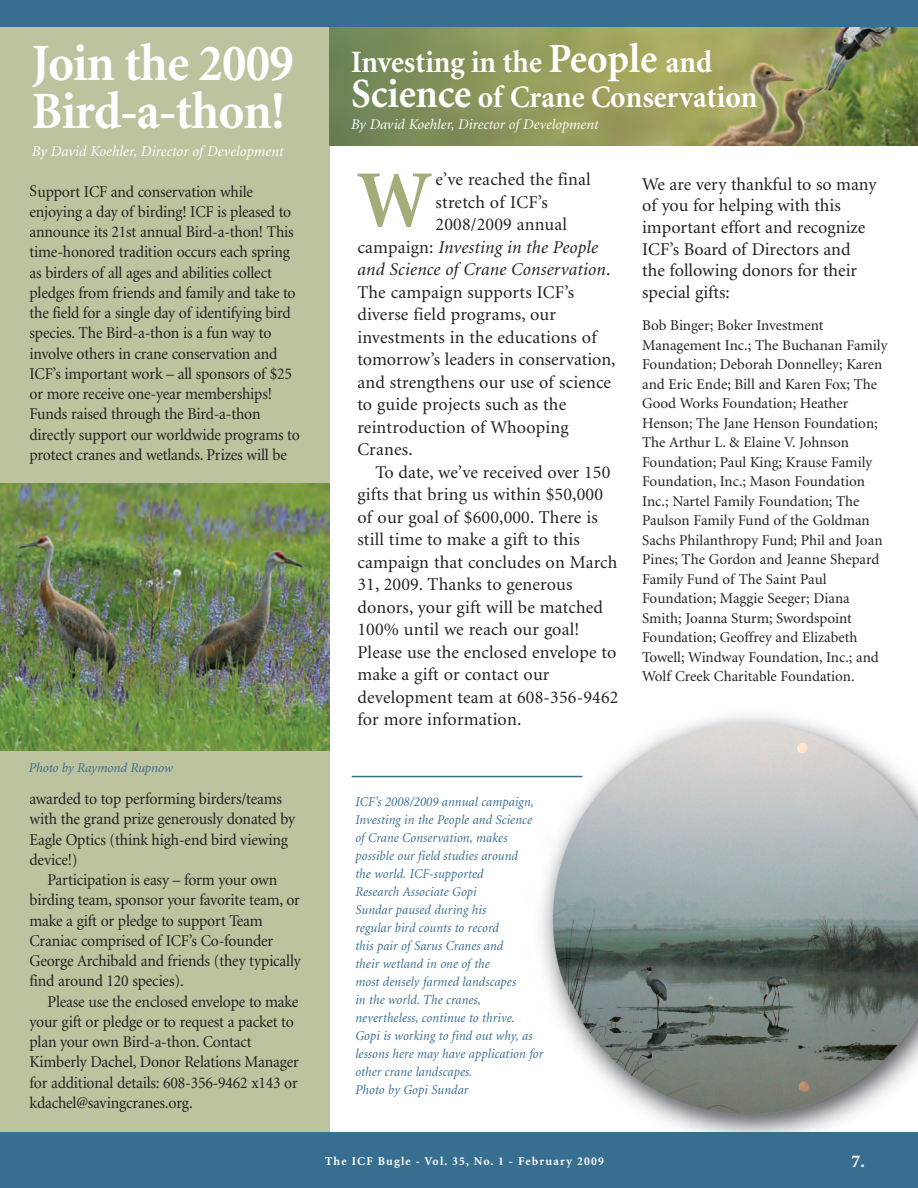
<style>
.page{position:relative;width:918px;height:1188px;background:#fff}
.page>*{position:absolute;margin:0;border:0;box-sizing:border-box;transform-origin:0 0}
.t1{font:700 81.3px "Minion";color:#a4ad7a;scale:.95 1}
.t2{font:700 52.5px/48px "Minion";letter-spacing:-.015em;color:#fff;scale:.95 1}
.t3{font:700 31.05px/35px "Minion";color:#fff;scale:.95 1}
.t4{font:18px/21.6px "Minion";letter-spacing:.01em;color:#231f20}
.t5{font:italic 18px "Minion";letter-spacing:.01em;color:#231f20}
.t6{font:700 18px "Minion";color:#fff}
.t7{font:16.5px/20.2px "Minion";letter-spacing:-.01em;color:#231f20;scale:.95 1}
.t8{font:15px/19.5px "Minion";color:#231f20}
.t9{font:italic 15px "Minion";color:#fff}
.t10{font:italic 14.7px "Minion";color:#fff}
.t11{font:italic 13.5px/18px "Minion";letter-spacing:.01em;color:#386e8f;scale:.95 1}
.t12{font:italic 13.5px "Minion";letter-spacing:-.01em;color:#386e8f}
.t13{font:700 12px "Minion";letter-spacing:.1em;color:#fff}
.s1{font-size:41.4px}
.s2{font-style:normal}
</style>
<div class="page">
<img style="left:522px;top:715px;width:396px;height:417px">
<div style="left:0;top:17px;width:329px;height:1117px;background:#bdc39e"></div>
<img style="left:329px;top:27px;width:589px;height:119px">
<div style="left:0;top:0;width:918px;height:27px;background:#386e8f"></div>
<div style="left:0;top:1132px;width:918px;height:56px;background:#386e8f"></div>
<img style="left:0;top:484px;width:329px;height:267px">
<hr style="left:352px;top:776px;width:230px;height:1px;background:#386e8f">
<h2 class="t2" style="left:32px;top:44px;width:277px">Join the 2009<br>Bird-a-thon!</h2>
<p class="t9" style="left:32px;top:146px;width:253px">By David Koehler, Director of Development</p>
<p class="t7" style="left:30px;top:183px;width:286px">Support ICF and conservation while enjoying a day of birding! ICF is pleased to announce its 21st annual Bird-a-thon! This time-honored tradition occurs each spring as birders of all ages and abilities collect pledges from friends and family and take to the field for a single day of identifying bird species. The Bird-a-thon is a fun way to involve others in crane conservation and ICF’s important work – all sponsors of $25 or more receive one-year memberships!<br>Funds raised through the Bird-a-thon directly support our worldwide programs to protect cranes and wetlands. Prizes will be</p>
<p class="t12" style="left:29px;top:762px;width:146px">Photo by Raymond Rupnow</p>
<p class="t7" style="left:30px;top:790px;width:281px">awarded to top performing birders/teams with the grand prize generously donated by Eagle Optics (think high-end bird viewing device!)</p>
<p class="t7" style="left:30px;top:871px;width:287px;text-indent:18px">Participation is easy – form your own birding team, sponsor your favorite team, or make a gift or pledge to support Team Craniac comprised of ICF’s Co-founder George Archibald and friends (they typically find around 120 species).</p>
<p class="t7" style="left:30px;top:993px;width:285px;text-indent:18px">Please use the enclosed envelope to make your gift or pledge or to request a packet to plan your own Bird-a-thon. Contact Kimberly Dachel, Donor Relations Manager for additional details: 608-356-9462 x143 or kdachel@savingcranes.org.</p>
<h3 class="t3" style="left:351px;top:47px;width:429px">Investing in the <span class="s1">People</span> and<br><span class="s1">Science</span> of Crane Conservation</h3>
<p class="t10" style="left:351px;top:118px;width:249px">By David Koehler, Director of Development</p>
<h1 class="t1" style="left:357px;top:169px;width:80px">W</h1>
<p class="t4" style="left:436px;top:170px;width:157px">e’ve reached the final</p>
<p class="t4" style="left:436px;top:193px;width:114px">stretch of ICF’s</p>
<p class="t4" style="left:436px;top:215px;width:133px">2008/2009 annual</p>
<p class="t5" style="left:357px;top:240px;width:242px"><span class="s2">campaign:</span> Investing in the People</p>
<p class="t5" style="left:357px;top:263px;width:254px">and Science of Crane Conservation<span class="s2">.</span></p>
<p class="t4" style="left:357px;top:283px;width:218px">The campaign supports ICF’s</p>
<p class="t4" style="left:357px;top:305px;width:200px">diverse field programs, our</p>
<p class="t4" style="left:357px;top:328px;width:241px">investments in the educations of</p>
<p class="t4" style="left:357px;top:350px;width:260px">tomorrow’s leaders in conservation,</p>
<p class="t4" style="left:357px;top:373px;width:255px">and strengthens our use of science</p>
<p class="t4" style="left:357px;top:395px;width:210px">to guide projects such as the</p>
<p class="t4" style="left:357px;top:418px;width:213px">reintroduction of Whooping</p>
<p class="t4" style="left:357px;top:440px;width:57px">Cranes.</p>
<p class="t4" style="left:375px;top:463px;width:236px">To date, we’ve received over 150</p>
<p class="t4" style="left:357px;top:485px;width:247px">gifts that bring us within $50,000</p>
<p class="t4" style="left:357px;top:508px;width:242px">of our goal of $600,000. There is</p>
<p class="t4" style="left:357px;top:530px;width:224px">still time to make a gift to this</p>
<p class="t4" style="left:357px;top:553px;width:262px">campaign that concludes on March</p>
<p class="t4" style="left:357px;top:575px;width:217px">31, 2009. Thanks to generous</p>
<p class="t4" style="left:357px;top:598px;width:247px">donors, your gift will be matched</p>
<p class="t4" style="left:357px;top:620px;width:224px">100% until we reach our goal!</p>
<p class="t4" style="left:357px;top:643px;width:261px">Please use the enclosed envelope to</p>
<p class="t4" style="left:357px;top:665px;width:194px">make a gift or contact our</p>
<p class="t4" style="left:357px;top:688px;width:263px">development team at 608-356-9462</p>
<p class="t4" style="left:357px;top:710px;width:165px">for more information.</p>
<p class="t4" style="left:642px;top:175px;width:236px">We are very thankful to so many of you for helping with this important effort and recognize<br>ICF’s Board of Directors and the following donors for their special gifts:</p>
<p class="t8" style="left:642px;top:317px;width:247px">Bob Binger; Boker Investment Management Inc.; The Buchanan Family Foundation; Deborah Donnelley; Karen and Eric Ende; Bill and Karen Fox; The Good Works Foundation; Heather Henson; The Jane Henson Foundation; The Arthur L. &amp; Elaine V. Johnson Foundation; Paul King; Krause Family Foundation, Inc.; Mason Foundation Inc.; Nartel Family Foundation; The Paulson Family Fund of the Goldman Sachs Philanthropy Fund; Phil and Joan Pines; The Gordon and Jeanne Shepard Family Fund of The Saint Paul Foundation; Maggie Seeger; Diana Smith; Joanna Sturm; Swordspoint Foundation; Geoffrey and Elizabeth Towell; Windway Foundation, Inc.; and Wolf Creek Charitable Foundation.</p>
<p class="t11" style="left:355px;top:794px;width:199px">ICF’s 2008/2009 annual campaign,<br>Investing in the People and Science of Crane Conservation, makes possible our field studies around<br>the world. ICF-supported<br>Research Associate Gopi<br>Sundar paused during his<br>regular bird counts to record<br>this pair of Sarus Cranes and<br>their wetland in one of the<br>most densely farmed landscapes<br>in the world. The cranes, nevertheless, continue to thrive.<br>Gopi is working to find out why, as lessons here may have application for other crane landscapes.<br>Photo by Gopi Sundar</p>
<p class="t13" style="left:325px;top:1156px;width:281px">The ICF Bugle - Vol. 35, No. 1 - February 2009</p>
<p class="t6" style="left:852px;top:1154px;width:15px">7.</p>
</div>
